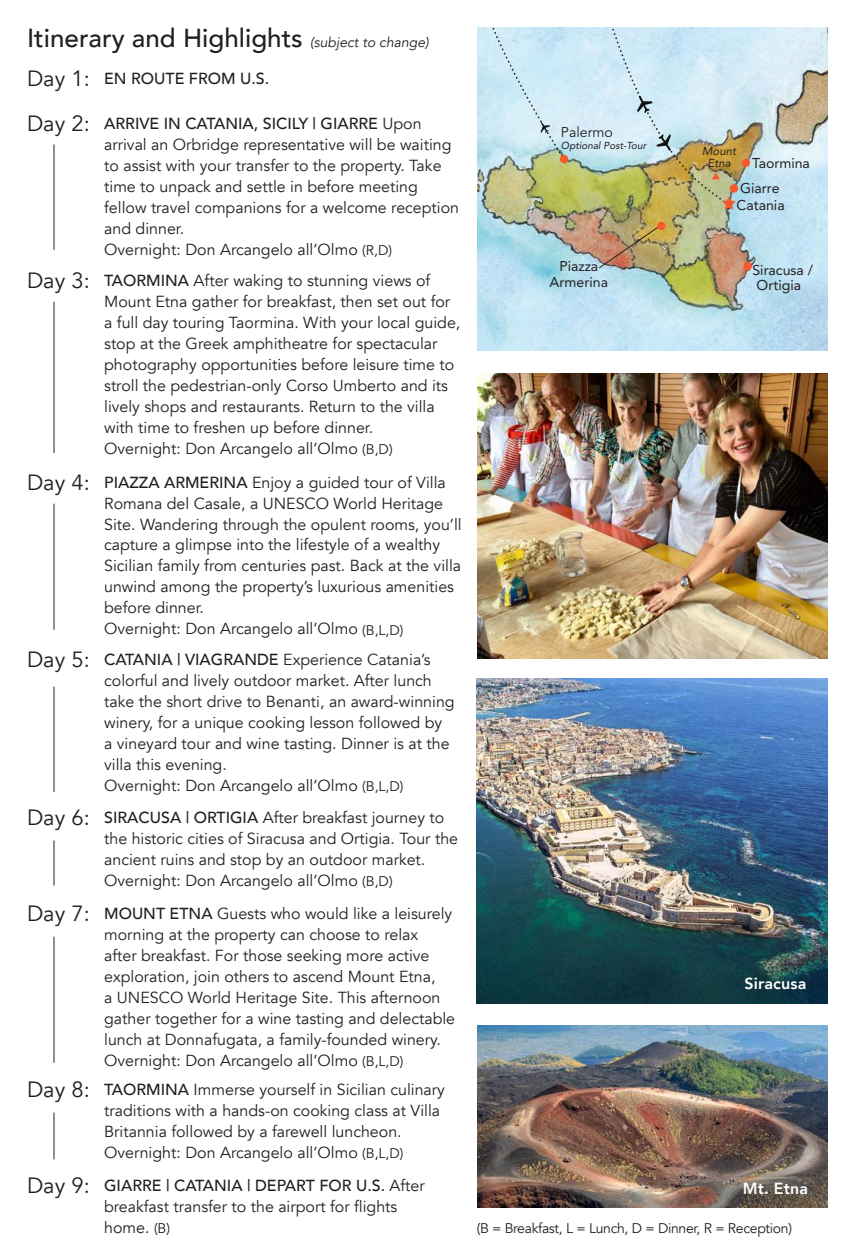
<style>
.page{position:relative;width:855px;height:1260px;background:#fff}
.page>*{position:absolute;margin:0;border:0;box-sizing:border-box;transform-origin:0 0}
.t1{font:500 26px "Avenir";color:#241f1f}
.t2{font:16px/21px "Avenir";color:#241f1f}
.t3{font:500 16px "Avenir";color:#241f1f}
.t4{font:800 16px "Avenir";letter-spacing:.01em;color:#fff}
.t5{font:14.2px/15.8px "Avenir";color:#241f1f}
.t6{font:14.2px "Avenir";color:#241f1f}
.t7{font:14px "Avenir";letter-spacing:-.02em;color:#241f1f}
.t8{font:italic 11.6px/11.6px "Avenir";color:#241f1f;text-align:center}
.t9{font:italic 10px "Avenir";color:#241f1f}
.s1{font-weight:400;font-style:italic;font-size:14px}
.s2{font-weight:400;font-size:22px}
.s3{font-size:22px}
.s4{font-weight:500}
.s5{font-size:14px}
</style>
<div class="page">
<hr style="left:54px;top:144px;width:1px;height:106px;background:#241f1f">
<hr style="left:54px;top:302px;width:1px;height:151px;background:#241f1f">
<hr style="left:54px;top:504px;width:1px;height:126px;background:#241f1f">
<hr style="left:54px;top:687px;width:1px;height:105px;background:#241f1f">
<hr style="left:54px;top:841px;width:1px;height:45px;background:#241f1f">
<img style="left:476px;top:679px;width:352px;height:324px">
<img style="left:477px;top:374px;width:351px;height:284px">
<hr style="left:54px;top:937px;width:1px;height:126px;background:#241f1f">
<hr style="left:54px;top:1113px;width:1px;height:46px;background:#241f1f">
<img style="left:477px;top:27px;width:351px;height:324px">
<img style="left:477px;top:27px;width:254px;height:184px">
<svg style="left:637px;top:96px;width:16px;height:17px"></svg>
<svg style="left:656px;top:134px;width:15px;height:17px"></svg>
<svg style="left:541px;top:122px;width:9px;height:11px"></svg>
<img style="left:598px;top:224px;width:64px;height:45px">
<svg style="left:722px;top:196px;width:14px;height:14px"></svg>
<div style="left:560px;top:155px;width:8px;height:8px;background:#f55a2b;border-radius:50%"></div>
<div style="left:657px;top:222px;width:9px;height:8px;background:#f55a2b;border-radius:50%"></div>
<div style="left:744px;top:262px;width:8px;height:9px;background:#f55a2b;border-radius:50%"></div>
<svg style="left:712px;top:172px;width:8px;height:7px"></svg>
<div style="left:742px;top:159px;width:8px;height:8px;background:#f55a2b;border-radius:50%"></div>
<div style="left:730px;top:184px;width:8px;height:9px;background:#f55a2b;border-radius:50%"></div>
<img style="left:477px;top:1026px;width:351px;height:181px">
<h1 class="t1" style="left:27px;top:15px;width:403px">Itinerary and Highlights <span class="s1">(subject to change)</span></h1>
<p class="t3" style="left:27px;top:65px;width:244px"><span class="s2">Day 1:</span> EN ROUTE FROM U.S.</p>
<p class="t2" style="left:104px;top:113px;width:356px;text-indent:-77px"><span class="s3">Day 2:</span> <span class="s4">ARRIVE IN CATANIA, SICILY | GIARRE</span> Upon arrival an Orbridge representative will be waiting to assist with your transfer to the property. Take time to unpack and settle in before meeting fellow travel companions for a welcome reception and dinner.<br>Overnight: Don Arcangelo all’Olmo <span class="s5">(R,D)</span></p>
<p class="t2" style="left:104px;top:270px;width:358px;text-indent:-77px"><span class="s3">Day 3:</span> <span class="s4">TAORMINA</span> After waking to stunning views of Mount Etna gather for breakfast, then set out for a full day touring Taormina. With your local guide, stop at the Greek amphitheatre for spectacular photography opportunities before leisure time to stroll the pedestrian-only Corso Umberto and its lively shops and restaurants. Return to the villa with time to freshen up before dinner.<br>Overnight: Don Arcangelo all’Olmo <span class="s5">(B,D)</span></p>
<p class="t2" style="left:104px;top:472px;width:359px;text-indent:-77px"><span class="s3">Day 4:</span> <span class="s4">PIAZZA ARMERINA</span> Enjoy a guided tour of Villa Romana del Casale, a UNESCO World Heritage Site. Wandering through the opulent rooms, you’ll capture a glimpse into the lifestyle of a wealthy Sicilian family from centuries past. Back at the villa unwind among the property’s luxurious amenities before dinner.<br>Overnight: Don Arcangelo all’Olmo <span class="s5">(B,L,D)</span></p>
<p class="t2" style="left:104px;top:649px;width:352px;text-indent:-77px"><span class="s3">Day 5:</span> <span class="s4">CATANIA | VIAGRANDE</span> Experience Catania’s colorful and lively outdoor market. After lunch take the short drive to Benanti, an award-winning winery, for a unique cooking lesson followed by<br>a vineyard tour and wine tasting. Dinner is at the villa this evening.<br>Overnight: Don Arcangelo all’Olmo <span class="s5">(B,L,D)</span></p>
<p class="t2" style="left:104px;top:807px;width:355px;text-indent:-77px"><span class="s3">Day 6:</span> <span class="s4">SIRACUSA | ORTIGIA</span> After breakfast journey to the historic cities of Siracusa and Ortigia. Tour the ancient ruins and stop by an outdoor market.<br>Overnight: Don Arcangelo all’Olmo <span class="s5">(B,D)</span></p>
<p class="t2" style="left:104px;top:904px;width:353px;text-indent:-77px"><span class="s3">Day 7:</span> <span class="s4">MOUNT ETNA</span> Guests who would like a leisurely morning at the property can choose to relax<br>after breakfast. For those seeking more active exploration, join others to ascend Mount Etna,<br>a UNESCO World Heritage Site. This afternoon gather together for a wine tasting and delectable lunch at Donnafugata, a family-founded winery.<br>Overnight: Don Arcangelo all’Olmo <span class="s5">(B,L,D)</span></p>
<p class="t2" style="left:104px;top:1079px;width:342px;text-indent:-77px"><span class="s3">Day 8:</span> <span class="s4">TAORMINA</span> Immerse yourself in Sicilian culinary traditions with a hands-on cooking class at Villa Britannia followed by a farewell luncheon.<br>Overnight: Don Arcangelo all’Olmo <span class="s5">(B,L,D)</span></p>
<p class="t2" style="left:104px;top:1175px;width:322px;text-indent:-77px"><span class="s3">Day 9:</span> <span class="s4">GIARRE | CATANIA | DEPART FOR U.S.</span> After breakfast transfer to the airport for flights home. <span class="s5">(B)</span></p>
<p class="t6" style="left:561px;top:124px;width:54px">Palermo</p>
<p class="t9" style="left:561px;top:139px;width:87px">Optional Post-Tour</p>
<p class="t5" style="left:550px;top:258px;width:60px;text-align:center">Piazza<br>Armerina</p>
<p class="t8" style="left:702px;top:145px;width:36px">Mount<br>Etna</p>
<p class="t5" style="left:740px;top:151px;width:71px;line-height:24.8px;text-indent:12px">Taormina<br>Giarre</p>
<p class="t5" style="left:737px;top:197px;width:50px">Catania</p>
<p class="t5" style="left:752px;top:261px;width:62px">Siracusa /<br>Ortigia</p>
<p class="t4" style="left:744px;top:971px;width:63px">Siracusa</p>
<p class="t4" style="left:743px;top:1176px;width:67px">Mt. Etna</p>
<p class="t7" style="left:477px;top:1220px;width:317px">(B = Breakfast, L = Lunch, D = Dinner, R = Reception)</p>
</div>
